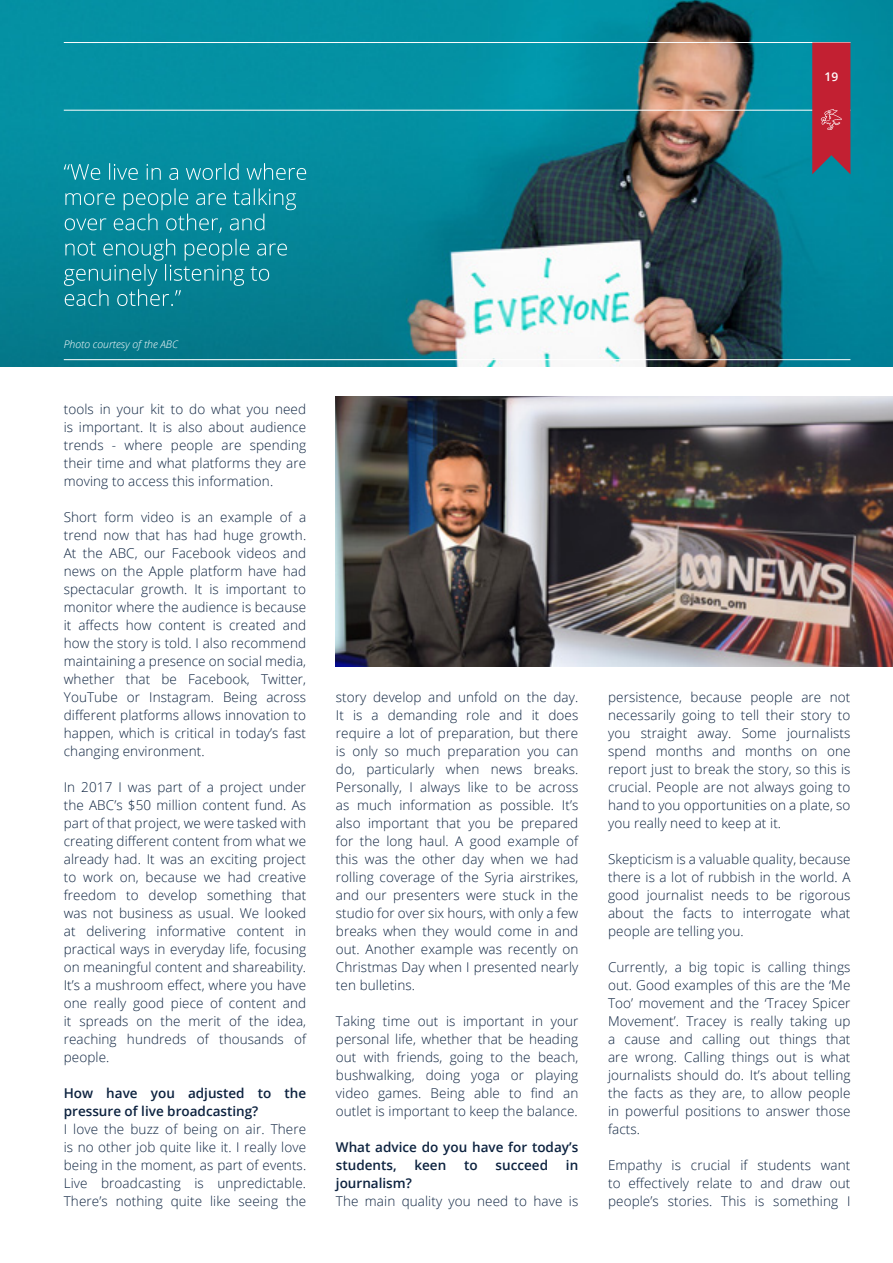
<style>
.page{position:relative;width:893px;height:1263px;background:#fff}
.page>*{position:absolute;margin:0;border:0;box-sizing:border-box;transform-origin:0 0}
.t1{font:300 13.5px/18px "Open Sans";letter-spacing:.005em;color:#0c223f;text-align:justify}
.t2{font:600 13.5px/18px "Open Sans";color:#0c223f}
.t3{font:600 12px "Open Sans";color:#fff}
.t4{font:italic 300 10.5px "Open Sans";color:#fff}
</style>
<div class="page">
<img style="left:0;top:0;width:893px;height:367px">
<hr style="left:64px;top:110px;width:786px;height:1px;background:#fff">
<hr style="left:64px;top:42px;width:786px;height:1px;background:#fff">
<svg style="left:812px;top:43px;width:38px;height:131px;background:#b32c3e"></svg>
<img style="left:336px;top:397px;width:557px;height:269px">
<svg style="left:64px;top:239px;width:223px;height:67px;background:#1d8d9e"></svg>
<svg style="left:65px;top:188px;width:231px;height:45px;background:#1f95a6"></svg>
<svg style="left:64px;top:163px;width:242px;height:17px;background:#299dad"></svg>
<hr style="left:64px;top:359px;width:786px;height:1px;background:#fff">
<p class="t3" style="left:824px;top:68px;width:15px">19</p>
<p class="t4" style="left:64px;top:337px;width:116px">Photo courtesy of the ABC</p>
<p class="t1" style="left:64px;top:400px;width:244px">tools in your kit to do what you need is important. It is also about audience trends - where people are spending their time and what platforms they are moving to access this information.</p>
<p class="t1" style="left:64px;top:508px;width:244px">Short form video is an example of a trend now that has had huge growth.<br>At the ABC, our Facebook videos and news on the Apple platform have had spectacular growth. It is important to monitor where the audience is because it affects how content is created and how the story is told. I also recommend maintaining a presence on social media, whether that be Facebook, Twitter, YouTube or Instagram. Being across different platforms allows innovation to happen, which is critical in today’s fast changing environment.</p>
<p class="t1" style="left:64px;top:778px;width:244px">In 2017 I was part of a project under the ABC’s $50 million content fund. As part of that project, we were tasked with creating different content from what we already had. It was an exciting project to work on, because we had creative freedom to develop something that was not business as usual. We looked at delivering informative content in practical ways in everyday life, focusing on meaningful content and shareability.<br>It’s a mushroom effect, where you have one really good piece of content and it spreads on the merit of the idea, reaching hundreds of thousands of people.</p>
<p class="t2" style="left:64px;top:1084px;width:244px">How have you adjusted to the pressure of live broadcasting?</p>
<p class="t1" style="left:64px;top:1120px;width:244px">I love the buzz of being on air. There is no other job quite like it. I really love being in the moment, as part of events.<br>Live broadcasting is unpredictable.<br>There’s nothing quite like seeing the</p>
<p class="t1" style="left:336px;top:688px;width:244px">story develop and unfold on the day.<br>It is a demanding role and it does require a lot of preparation, but there is only so much preparation you can do, particularly when news breaks.<br>Personally, I always like to be across as much information as possible. It’s also important that you be prepared for the long haul. A good example of this was the other day when we had rolling coverage of the Syria airstrikes, and our presenters were stuck in the studio for over six hours, with only a few breaks when they would come in and out. Another example was recently on Christmas Day when I presented nearly ten bulletins.</p>
<p class="t1" style="left:336px;top:1012px;width:244px">Taking time out is important in your personal life, whether that be heading out with friends, going to the beach, bushwalking, doing yoga or playing video games. Being able to find an outlet is important to keep the balance.</p>
<p class="t2" style="left:336px;top:1138px;width:244px">What advice do you have for today’s students,</p>
<p class="t2" style="left:414px;top:1156px;width:33px">keen</p>
<p class="t2" style="left:464px;top:1156px;width:15px">to</p>
<p class="t2" style="left:496px;top:1156px;width:54px">succeed</p>
<p class="t2" style="left:566px;top:1156px;width:14px">in</p>
<p class="t2" style="left:336px;top:1174px;width:77px">journalism?</p>
<p class="t1" style="left:336px;top:1191px;width:244px">The main quality you need to have is</p>
<p class="t1" style="left:608px;top:687px;width:244px">persistence, because people are not necessarily going to tell their story to you straight away. Some journalists spend months and months on one report just to break the story, so this is crucial. People are not always going to hand to you opportunities on a plate, so you really need to keep at it.</p>
<p class="t1" style="left:608px;top:849px;width:244px">Skepticism is a valuable quality, because there is a lot of rubbish in the world. A good journalist needs to be rigorous about the facts to interrogate what people are telling you.</p>
<p class="t1" style="left:608px;top:957px;width:244px">Currently, a big topic is calling things out. Good examples of this are the ‘Me Too’ movement and the ‘Tracey Spicer Movement’. Tracey is really taking up a cause and calling out things that are wrong. Calling things out is what journalists should do. It’s about telling the facts as they are, to allow people in powerful positions to answer those facts.</p>
<p class="t1" style="left:608px;top:1155px;width:244px">Empathy is crucial if students want to effectively relate to and draw out people’s stories. This is something I</p>
</div>
